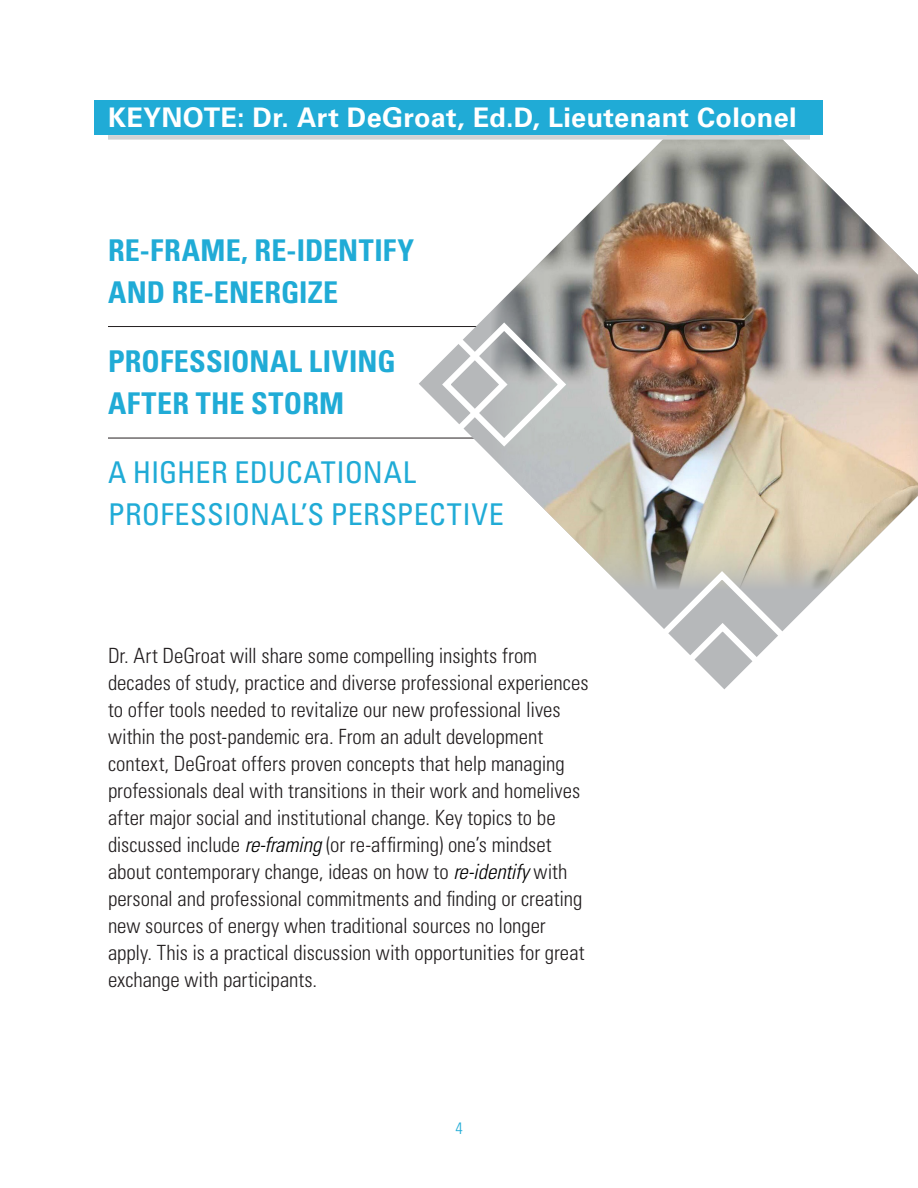
<style>
.page{position:relative;width:918px;height:1188px;background:#fff}
.page>*{position:absolute;margin:0;border:0;box-sizing:border-box;transform-origin:0 0}
.Head_2{font:700 condensed 30px/42px "Univers LT Std";letter-spacing:.005em;color:#20abd6}
.Head_2-2{font:condensed 30px/42px "Univers LT Std";letter-spacing:.01em;color:#20abd6}
.Head{font:700 27px "Univers LT Std";letter-spacing:.01em;color:#fff}
.Body{font:300 condensed 21px/27px "Univers LT Std";color:#231f20}
.t1{font:300 condensed 16.5px "Univers LT Std";color:#20abd6}
.s1{font-style:italic;color:#000}
</style>
<div class="page">
<hr style="left:108px;top:326px;width:373px;height:1px;background:#231f20">
<hr style="left:108px;top:438px;width:373px;height:1px;background:#231f20">
<img style="left:491px;top:140px;width:427px;height:443px">
<svg style="left:616px;top:567px;width:215px;height:54px"></svg>
<div style="left:94px;top:101px;width:730px;height:34px;background:#20abd6"></div>
<div style="left:108px;top:135px;width:702px;height:5px;background:#d1d3d4"></div>
<svg style="left:654px;top:619px;width:139px;height:71px"></svg>
<svg style="left:403px;top:318px;width:167px;height:133px"></svg>
<p class="Head" style="left:108px;top:101px;width:690px">KEYNOTE: Dr. Art DeGroat, Ed.D, Lieutenant Colonel</p>
<p class="Head_2" style="left:108px;top:229px;width:308px">RE-FRAME, RE-IDENTIFY<br>AND RE-ENERGIZE</p>
<p class="Head_2" style="left:108px;top:340px;width:289px">PROFESSIONAL LIVING<br>AFTER THE STORM</p>
<p class="Head_2-2" style="left:108px;top:451px;width:397px">A HIGHER EDUCATIONAL<br>PROFESSIONAL’S PERSPECTIVE</p>
<p class="Body" style="left:108px;top:642px;width:482px">Dr. Art DeGroat will share some compelling insights from decades of study, practice and diverse professional experiences to offer tools needed to revitalize our new professional lives within the post-pandemic era. From an adult development context, DeGroat offers proven concepts that help managing professionals deal with transitions in their work and homelives after major social and institutional change. Key topics to be discussed include <span class="s1">re-framing</span> (or re-affirming) one’s mindset about contemporary change, ideas on how to <span class="s1">re-identify</span> with personal and professional commitments and finding or creating new sources of energy when traditional sources no longer apply. This is a practical discussion with opportunities for great exchange with participants.</p>
<p class="t1" style="left:455px;top:1118px;width:9px">4</p>
</div>
